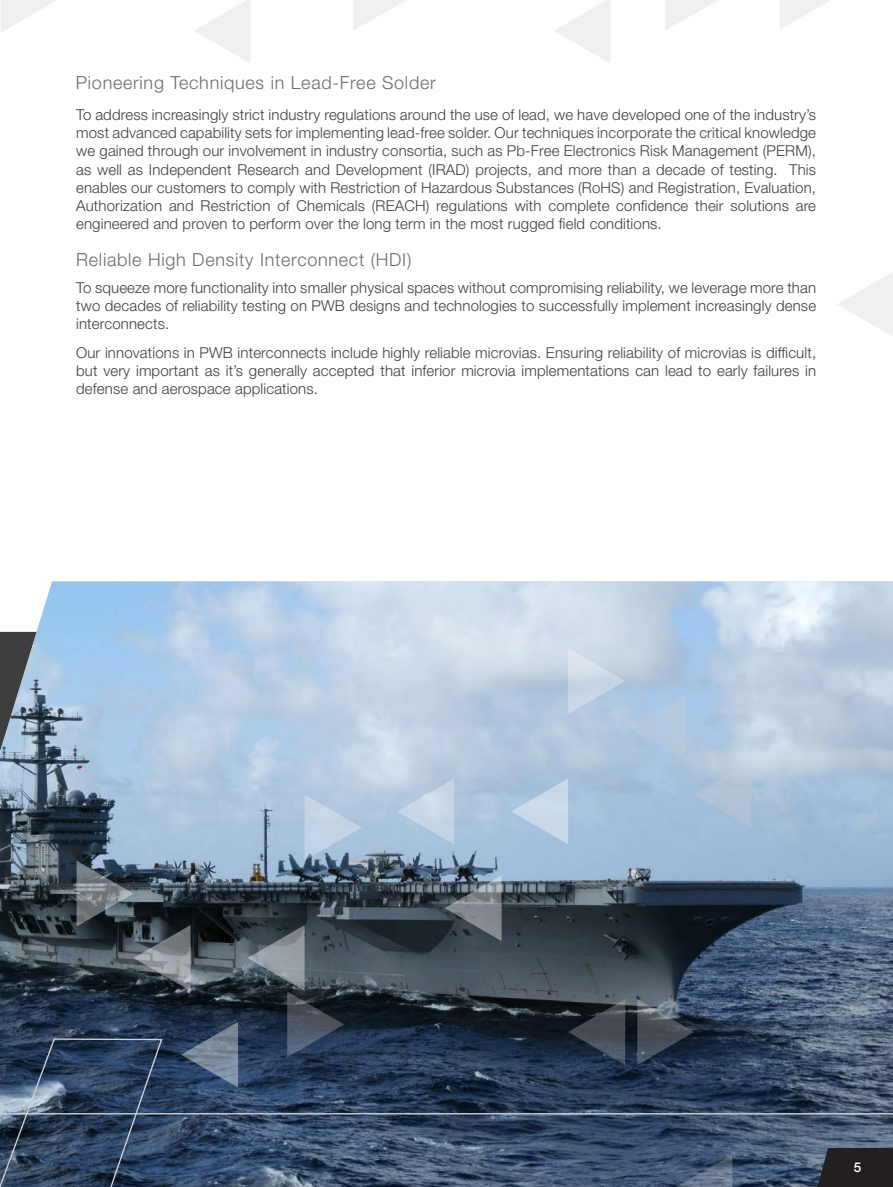
<style>
.page{position:relative;width:893px;height:1187px;background:#fff}
.page>*{position:absolute;margin:0;border:0;box-sizing:border-box;transform-origin:0 0}
.Grey_Heading_3{font:300 18px "Helvetica Neue LT Std";letter-spacing:.04em;color:#6c6b6f}
.Body_Copy{font:300 15px/18px "Helvetica Neue LT Std";letter-spacing:.01em;color:#3e3e3f;text-align:justify}
.t1{font:500 13.5px "Helvetica Neue LT Std";color:#fff}
</style>
<div class="page">
<img style="left:0;top:581px;width:893px;height:530px">
<svg style="left:780px;top:0;width:50px;height:29px"></svg>
<svg style="left:837px;top:272px;width:56px;height:64px"></svg>
<svg style="left:1px;top:0;width:55px;height:32px"></svg>
<svg style="left:665px;top:0;width:52px;height:30px"></svg>
<svg style="left:354px;top:0;width:51px;height:30px"></svg>
<svg style="left:555px;top:0;width:56px;height:63px"></svg>
<svg style="left:195px;top:0;width:56px;height:63px"></svg>
<svg style="left:568px;top:998px;width:57px;height:66px"></svg>
<svg style="left:637px;top:998px;width:57px;height:66px"></svg>
<svg style="left:694px;top:761px;width:57px;height:66px"></svg>
<svg style="left:0;top:1037px;width:163px;height:74px"></svg>
<svg style="left:0;top:1111px;width:893px;height:75px"></svg>
<svg style="left:77px;top:860px;width:114px;height:130px"></svg>
<svg style="left:397px;top:778px;width:57px;height:66px"></svg>
<svg style="left:248px;top:924px;width:96px;height:133px"></svg>
<svg style="left:511px;top:778px;width:57px;height:66px"></svg>
<svg style="left:181px;top:1021px;width:57px;height:66px"></svg>
<svg style="left:445px;top:875px;width:57px;height:66px"></svg>
<svg style="left:305px;top:794px;width:57px;height:66px"></svg>
<svg style="left:568px;top:648px;width:118px;height:112px"></svg>
<p class="Grey_Heading_3" style="left:76px;top:72px;width:361px">Pioneering Techniques in Lead-Free Solder</p>
<p class="Body_Copy" style="left:76px;top:106px;width:741px">To address increasingly strict industry regulations around the use of lead, we have developed one of the industry’s most advanced capability sets for implementing lead-free solder. Our techniques incorporate the critical knowledge we gained through our involvement in industry consortia, such as Pb-Free Electronics Risk Management (PERM), as well as Independent Research and Development (IRAD) projects, and more than a decade of testing. This enables our customers to comply with Restriction of Hazardous Substances (RoHS) and Registration, Evaluation, Authorization and Restriction of Chemicals (REACH) regulations with complete confidence their solutions are engineered and proven to perform over the long term in the most rugged field conditions.</p>
<p class="Grey_Heading_3" style="left:76px;top:249px;width:337px">Reliable High Density Interconnect (HDI)</p>
<p class="Body_Copy" style="left:76px;top:278px;width:741px">To squeeze more functionality into smaller physical spaces without compromising reliability, we leverage more than two decades of reliability testing on PWB designs and technologies to successfully implement increasingly dense interconnects.</p>
<p class="Body_Copy" style="left:76px;top:343px;width:741px">Our innovations in PWB interconnects include highly reliable microvias. Ensuring reliability of microvias is difficult, but very important as it’s generally accepted that inferior microvia implementations can lead to early failures in defense and aerospace applications.</p>
<p class="t1" style="left:854px;top:1159px;width:9px">5</p>
</div>
